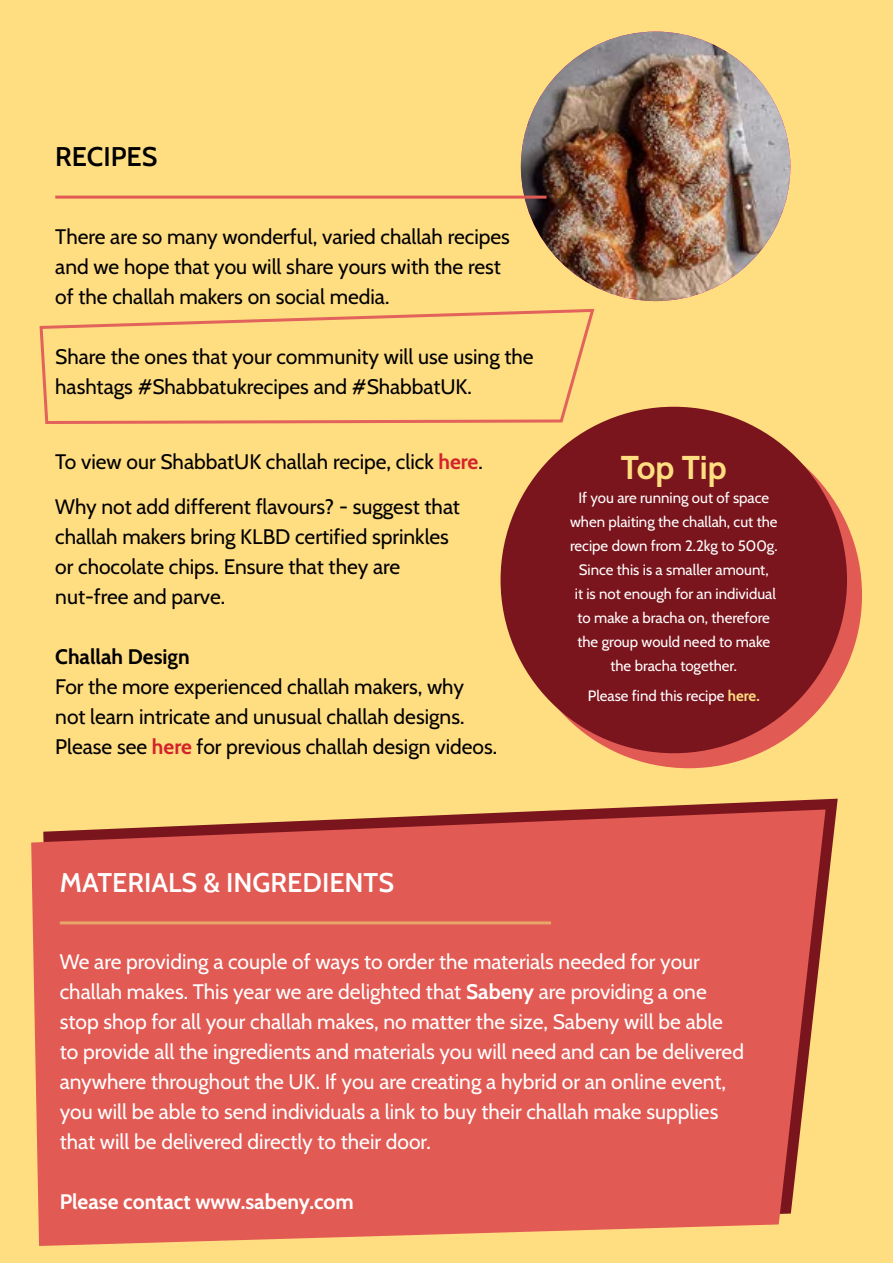
<style>
.page{position:relative;width:893px;height:1263px;background:#ffdd81}
.page>*{position:absolute;margin:0;border:0;box-sizing:border-box;transform-origin:0 0}
.t1{font:700 33px "Cabin";letter-spacing:-.005em;color:#ffdd81}
.t2{font:600 27px "Cabin";color:#fff}
.t3{font:600 27px "Cabin";color:#000}
.t4{font:21px/30px "Cabin";color:#000}
.t5{font:21px/30px "Cabin";color:#fff}
.t6{font:700 21px "Cabin";color:#fff}
.t7{font:700 21px "Cabin";color:#000}
.t8{font:15px/24px "Cabin";color:#fff;text-align:center}
.s1{font-weight:700;color:#d2232a}
.s2{font-weight:700;color:#ffdd81}
.s3{font-weight:700}
</style>
<div class="page">
<img style="left:521px;top:32px;width:269px;height:269px;border-radius:135px">
<hr style="left:55px;top:196px;width:492px;height:3px;background:#e25a54">
<svg style="left:39px;top:308px;width:556px;height:116px"></svg>
<div style="left:516px;top:422px;width:346px;height:346px;background:#e25a54;border-radius:50%"></div>
<div style="left:501px;top:407px;width:346px;height:346px;background:#7b151d;border-radius:50%"></div>
<svg style="left:590px;top:799px;width:248px;height:103px"></svg>
<svg style="left:31px;top:809px;width:795px;height:437px;background:#e06055"></svg>
<hr style="left:60px;top:921px;width:491px;height:3px;background:#e7a76a">
<p class="t3" style="left:55px;top:136px;width:104px">RECIPES</p>
<p class="t4" style="left:55px;top:220px;width:456px">There are so many wonderful, varied challah recipes and we hope that you will share yours with the rest of the challah makers on social media.</p>
<p class="t4" style="left:55px;top:340px;width:480px">Share the ones that your community will use using the hashtags #Shabbatukrecipes and #ShabbatUK.</p>
<p class="t4" style="left:55px;top:437px;width:429px;line-height:45px">To view our ShabbatUK challah recipe, click <span class="s1">here</span>.<br>Why not add different flavours? - suggest that</p>
<p class="t4" style="left:55px;top:520px;width:395px">challah makers bring KLBD certified sprinkles or chocolate chips. Ensure that they are nut-free and parve.</p>
<p class="t7" style="left:55px;top:640px;width:136px">Challah Design</p>
<p class="t4" style="left:55px;top:670px;width:443px">For the more experienced challah makers, why not learn intricate and unusual challah designs.<br>Please see <span class="s1">here</span> for previous challah design videos.</p>
<h1 class="t1" style="left:621px;top:441px;width:107px">Top Tip</h1>
<p class="t8" style="left:570px;top:484px;width:209px">If you are running out of space when plaiting the challah, cut the recipe down from 2.2kg to 500g.<br>Since this is a smaller amount,<br>it is not enough for an individual to make a bracha on, therefore the group would need to make the bracha together.</p>
<p class="t8" style="left:588px;top:682px;width:173px">Please find this recipe <span class="s2">here.</span></p>
<p class="t2" style="left:60px;top:861px;width:336px">MATERIALS &amp; INGREDIENTS</p>
<p class="t5" style="left:60px;top:945px;width:686px">We are providing a couple of ways to order the materials needed for your challah makes. This year we are delighted that <span class="s3">Sabeny</span> are providing a one stop shop for all your challah makes, no matter the size, Sabeny will be able to provide all the ingredients and materials you will need and can be delivered anywhere throughout the UK. If you are creating a hybrid or an online event, you will be able to send individuals a link to buy their challah make supplies that will be delivered directly to their door.</p>
<p class="t6" style="left:60px;top:1185px;width:296px">Please contact www.sabeny.com</p>
</div>
